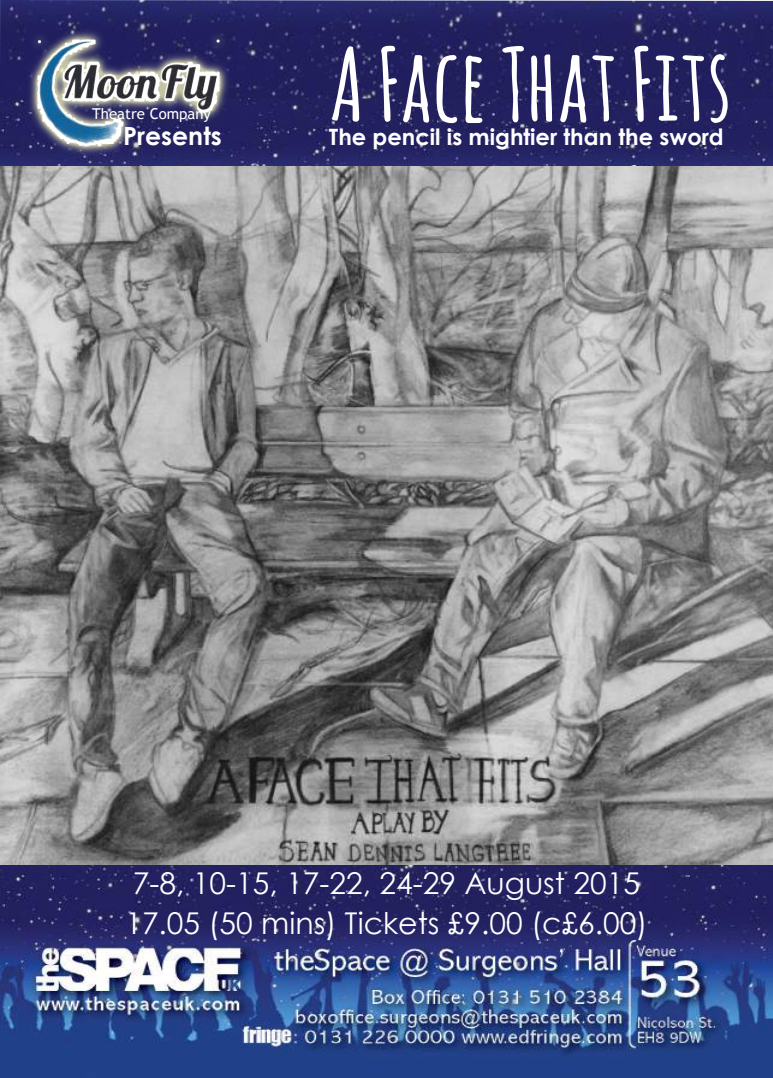
<style>
.page{position:relative;width:773px;height:1078px;background:#fff}
.page>*{position:absolute;margin:0;border:0;box-sizing:border-box;transform-origin:0 0}
.t1{font:700 100px "Amatic SC";color:#fff}
.t2{font:30px/40.2px "Century Gothic";color:#fff}
.t3{font:700 25px "Century Gothic";color:#fff}
.t4{font:700 22.5px "Century Gothic";color:#fff}
.t5{font:15px "Trebuchet MS";color:#fff}
</style>
<div class="page">
<img style="left:0;top:99px;width:772px;height:978px">
<img style="left:0;top:0;width:772px;height:99px">
<img style="left:25px;top:27px;width:207px;height:132px">
<img style="left:40px;top:42px;width:177px;height:102px">
<p class="t5" style="left:92px;top:108px;width:120px">Theatre Company</p>
<p class="t3" style="left:123px;top:126px;width:100px">Presents</p>
<h1 class="t1" style="left:329px;top:20px;width:404px">A Face That Fits</h1>
<p class="t4" style="left:329px;top:128px;width:396px">The pencil is mightier than the sword</p>
<p class="t2" style="left:125px;top:865px;width:523px">7-8, 10-15, 17-22, 24-29 August 2015<br>17.05 (50 mins) Tickets £9.00 (c£6.00)</p>
</div>
